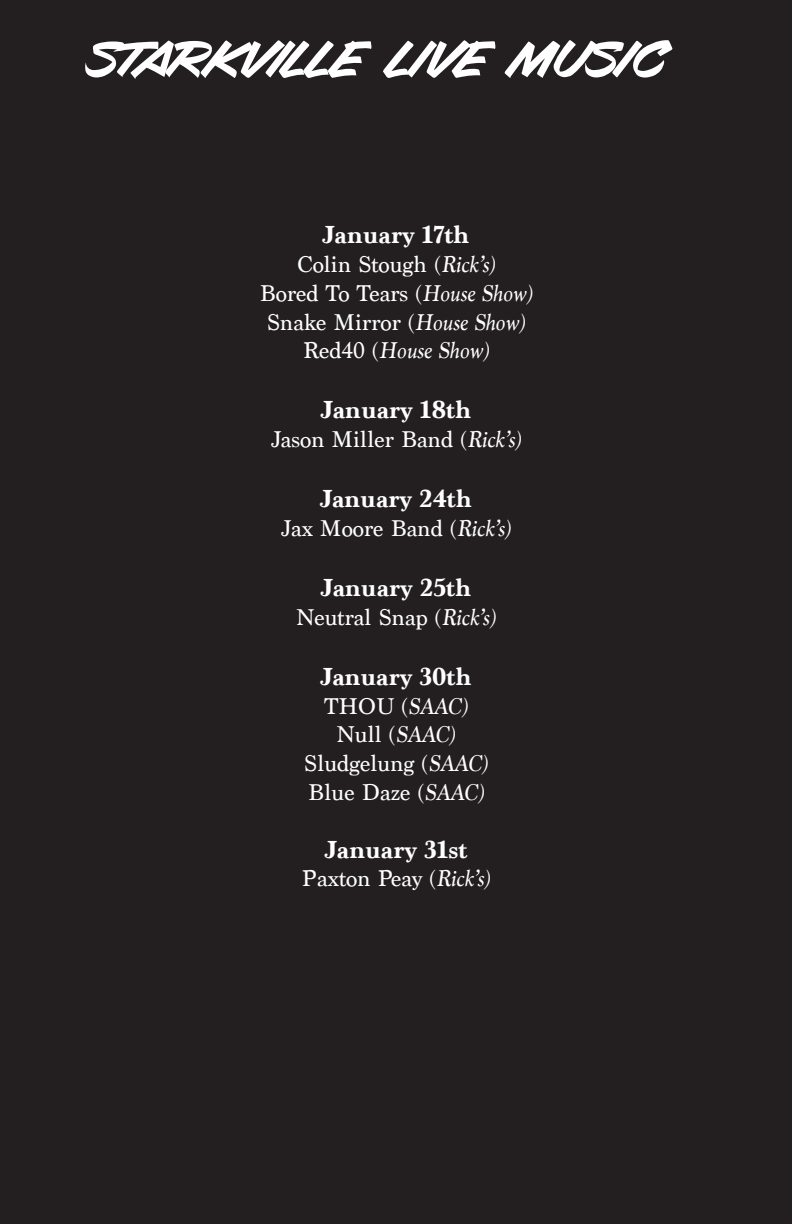
<style>
.page{position:relative;width:792px;height:1224px;background:#fff}
.page>*{position:absolute;margin:0;border:0;box-sizing:border-box;transform-origin:0 0}
.t1{font:71px "Avalanche";letter-spacing:-.01em;color:#fff}
.t2{font:700 26px "Marion";color:#fff}
.t3{font:24px "Marion";color:#fff}
.t4{font:italic 24px "Marion";color:#fff}
.s1{font-style:italic}
.s2{font-style:normal}
</style>
<div class="page">
<div style="left:0;top:1px;width:791px;height:1223px;background:#231f20"></div>
<p class="t1" style="left:88px;top:19px;width:582px">Starkville Live Music</p>
<p class="t2" style="left:322px;top:219px;width:149px">January 17th</p>
<p class="t3" style="left:297px;top:250px;width:199px">Colin Stough (<span class="s1">Rick’s)</span></p>
<p class="t3" style="left:260px;top:279px;width:274px">Bored To Tears (<span class="s1">House Show)</span></p>
<p class="t3" style="left:267px;top:308px;width:259px">Snake Mirror (<span class="s1">House Show)</span></p>
<p class="t4" style="left:303px;top:335px;width:187px"><span class="s2">Red40 (</span>House Show)</p>
<p class="t2" style="left:321px;top:394px;width:152px">January 18th</p>
<p class="t3" style="left:271px;top:425px;width:251px">Jason Miller Band (<span class="s1">Rick’s)</span></p>
<p class="t2" style="left:320px;top:483px;width:154px">January 24th</p>
<p class="t3" style="left:281px;top:514px;width:231px">Jax Moore Band (<span class="s1">Rick’s)</span></p>
<p class="t2" style="left:321px;top:572px;width:152px">January 25th</p>
<p class="t3" style="left:297px;top:603px;width:200px">Neutral Snap (<span class="s1">Rick’s)</span></p>
<p class="t2" style="left:320px;top:661px;width:153px">January 30th</p>
<p class="t3" style="left:325px;top:692px;width:144px">THOU (<span class="s1">SAAC)</span></p>
<p class="t3" style="left:337px;top:720px;width:120px">Null (<span class="s1">SAAC)</span></p>
<p class="t3" style="left:304px;top:749px;width:185px">Sludgelung (<span class="s1">SAAC)</span></p>
<p class="t3" style="left:308px;top:778px;width:177px">Blue Daze (<span class="s1">SAAC)</span></p>
<p class="t2" style="left:325px;top:834px;width:144px">January 31st</p>
<p class="t3" style="left:302px;top:864px;width:190px">Paxton Peay (<span class="s1">Rick’s)</span></p>
</div>
